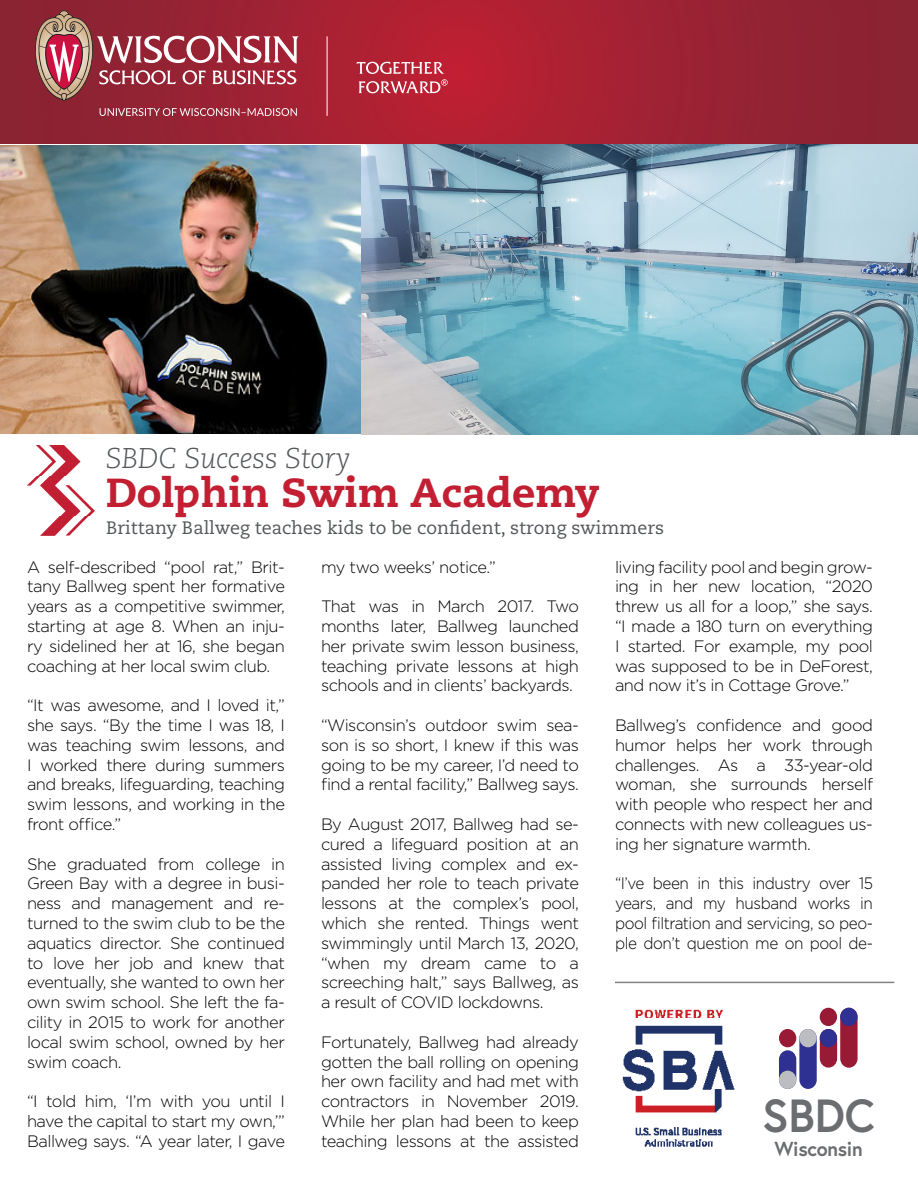
<style>
.page{position:relative;width:918px;height:1188px;background:#fff}
.page>*{position:absolute;margin:0;border:0;box-sizing:border-box;transform-origin:0 0}
.t1{font:700 46.35px "Europa";color:#6c6d70;scale:.96 1}
.t2{font:800 40.5px "Caecilia LT Std";color:#c21f32}
.t3{font:italic 300 28.5px "Caecilia LT Std";color:#53565a}
.t4{font:700 20.25px "Europa";letter-spacing:-.015em;color:#6c6d70;scale:.96 1}
.t5{font:18px "Caecilia LT Std";color:#53565a}
.t6{font:300 16.5px/19.8px "Gotham";letter-spacing:-.03em;color:#000;text-align:justify}
.t7{font:300 16.5px/19.8px "Gotham";letter-spacing:-.03em;color:#000;text-align:justify;scale:.93 1}
</style>
<div class="page">
<svg style="left:0;top:0;width:918px;height:144px;background:#9f2232"></svg>
<img style="left:0;top:144px;width:918px;height:290px">
<img style="left:27px;top:446px;width:67px;height:90px">
<svg style="left:100px;top:108px;width:197px;height:8px;background:#b6636f"></svg>
<svg style="left:33px;top:10px;width:266px;height:92px;background:#a84a56"></svg>
<hr style="left:327px;top:36px;width:1px;height:80px;background:#fff">
<svg style="left:356px;top:62px;width:92px;height:32px;background:#c75664"></svg>
<svg style="left:779px;top:1008px;width:79px;height:81px"></svg>
<div style="left:840px;top:1008px;width:18px;height:18px;background:#2e3092;border-radius:50%"></div>
<div style="left:799px;top:1029px;width:18px;height:18px;background:#bcbdc0;border-radius:50%"></div>
<div style="left:820px;top:1029px;width:17px;height:18px;background:#2e3092;border-radius:50%"></div>
<div style="left:779px;top:1071px;width:17px;height:18px;background:#bcbdc0;border-radius:50%"></div>
<div style="left:779px;top:1029px;width:17px;height:18px;background:#981a35;border-radius:50%"></div>
<div style="left:820px;top:1008px;width:17px;height:18px;background:#981a35;border-radius:50%"></div>
<img style="left:622px;top:1009px;width:113px;height:138px">
<hr style="left:615px;top:982px;width:279px;height:1px;background:#53565a">
<p class="t3" style="left:106px;top:442px;width:246px">SBDC Success Story</p>
<p class="t2" style="left:106px;top:467px;width:495px">Dolphin Swim Academy</p>
<p class="t5" style="left:106px;top:518px;width:559px">Brittany Ballweg teaches kids to be confident, strong swimmers</p>
<p class="t6" style="left:615px;top:556px;width:260px">living facility pool and begin grow&shy;ing in her new location, “2020 threw us all for a loop,” she says. “I made a 180 turn on everything I started. For example, my pool was supposed to be in DeForest, and now it’s in Cottage Grove.”</p>
<p class="t6" style="left:615px;top:715px;width:260px">Ballweg’s confidence and good humor helps her work through challenges. As a 33-year-old woman, she surrounds herself with people who respect her and connects with new colleagues us&shy;ing her signature warmth.</p>
<p class="t7" style="left:615px;top:873px;width:279px">“I’ve been in this industry over 15 years, and my husband works in pool filtration and servicing, so peo&shy;ple don’t question me on pool de-</p>
<p class="t6" style="left:27px;top:556px;width:260px">A self-described “pool rat,” Brit&shy;tany Ballweg spent her formative years as a competitive swimmer, starting at age 8. When an inju&shy;ry sidelined her at 16, she began coaching at her local swim club.</p>
<p class="t6" style="left:27px;top:695px;width:260px">“It was awesome, and I loved it,” she says. “By the time I was 18, I was teaching swim lessons, and I worked there during summers and breaks, lifeguarding, teaching swim lessons, and working in the front office.”</p>
<p class="t6" style="left:27px;top:853px;width:260px">She graduated from college in Green Bay with a degree in busi&shy;ness and management and re&shy;turned to the swim club to be the aquatics director. She continued to love her job and knew that eventually, she wanted to own her own swim school. She left the fa&shy;cility in 2015 to work for another local swim school, owned by her swim coach.</p>
<p class="t6" style="left:27px;top:1091px;width:260px">“I told him, ‘I’m with you until I have the capital to start my own,’” Ballweg says. “A year later, I gave</p>
<p class="t6" style="left:321px;top:556px;width:176px">my two weeks’ notice.”</p>
<p class="t6" style="left:321px;top:596px;width:260px">That was in March 2017. Two months later, Ballweg launched her private swim lesson business, teaching private lessons at high schools and in clients’ backyards.</p>
<p class="t6" style="left:321px;top:715px;width:260px">“Wisconsin’s outdoor swim sea&shy;son is so short, I knew if this was going to be my career, I’d need to find a rental facility,” Ballweg says.</p>
<p class="t6" style="left:321px;top:814px;width:260px">By August 2017, Ballweg had se&shy;cured a lifeguard position at an assisted living complex and ex&shy;panded her role to teach private lessons at the complex’s pool, which she rented. Things went swimmingly until March 13, 2020, “when my dream came to a screeching halt,” says Ballweg, as a result of COVID lockdowns.</p>
<p class="t6" style="left:321px;top:1032px;width:260px">Fortunately, Ballweg had already gotten the ball rolling on opening her own facility and had met with contractors in November 2019.<br>While her plan had been to keep teaching lessons at the assisted</p>
<p class="t1" style="left:762px;top:1084px;width:119px">SBDC</p>
<p class="t4" style="left:774px;top:1135px;width:94px">Wisconsin</p>
</div>
